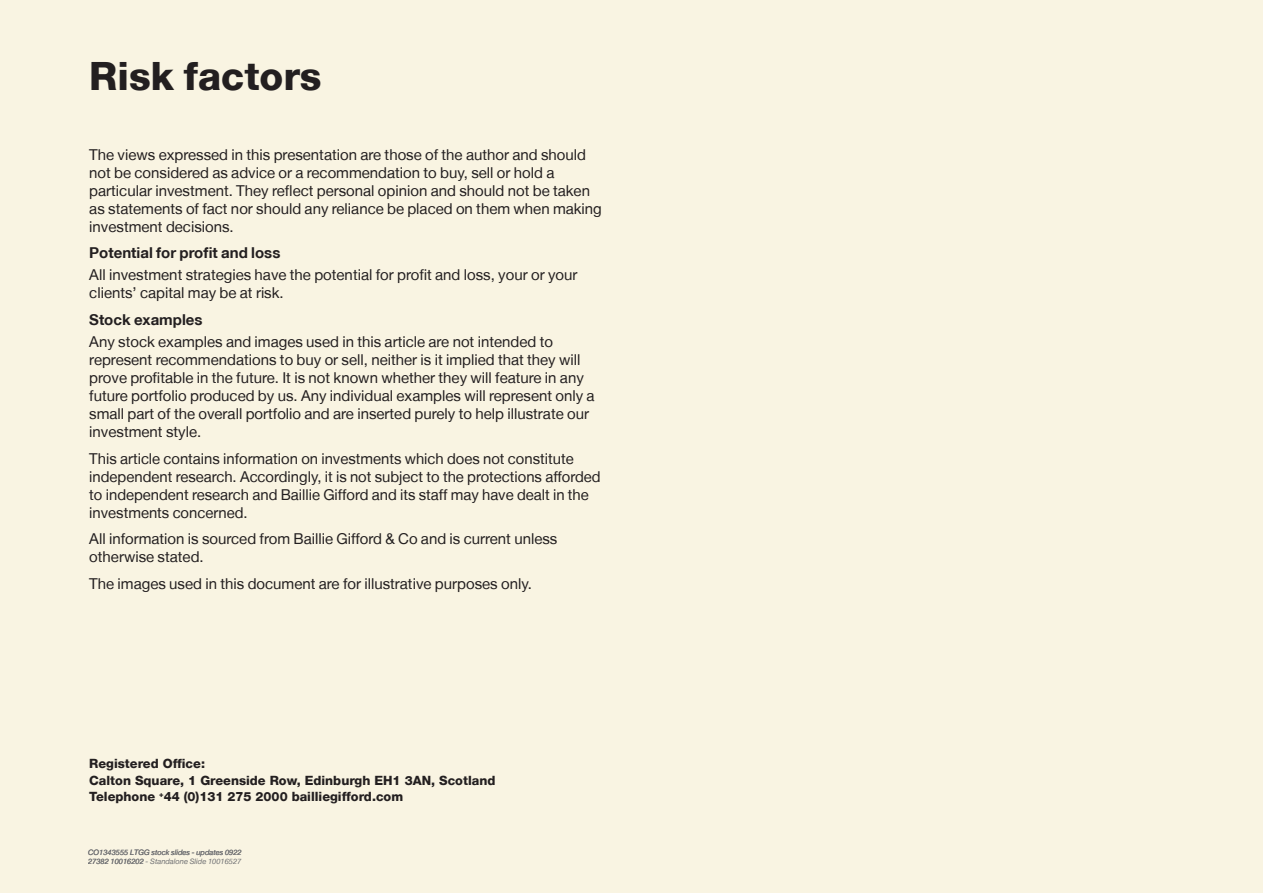
<style>
.page{position:relative;width:1263px;height:893px;background:#f9f4e2}
.page>*{position:absolute;margin:0;border:0;box-sizing:border-box;transform-origin:0 0}
.t1{font:800 39px "Helvetica Neue LT";color:#231f20}
.t2{font:15px/18px "Helvetica Neue LT";color:#231f20}
.t3{font:700 15px "Helvetica Neue LT";color:#231f20}
.t4{font:800 12.75px/16.4px "Helvetica Neue LT";color:#231f20}
.t5{font:italic 7.5px/9px "Helvetica Neue LT";color:#6c6d70}
</style>
<div class="page">
<h1 class="t1" style="left:89px;top:52px;width:234px">Risk factors</h1>
<p class="t2" style="left:89px;top:145px;width:514px">The views expressed in this presentation are those of the author and should not be considered as advice or a recommendation to buy, sell or hold a particular investment. They reflect personal opinion and should not be taken as statements of fact nor should any reliance be placed on them when making investment decisions.</p>
<p class="t3" style="left:89px;top:243px;width:193px">Potential for profit and loss</p>
<p class="t2" style="left:89px;top:266px;width:490px">All investment strategies have the potential for profit and loss, your or your clients’ capital may be at risk.</p>
<p class="t3" style="left:89px;top:310px;width:115px">Stock examples</p>
<p class="t2" style="left:89px;top:332px;width:507px">Any stock examples and images used in this article are not intended to represent recommendations to buy or sell, neither is it implied that they will prove profitable in the future. It is not known whether they will feature in any future portfolio produced by us. Any individual examples will represent only a small part of the overall portfolio and are inserted purely to help illustrate our investment style.</p>
<p class="t2" style="left:89px;top:449px;width:513px">This article contains information on investments which does not constitute independent research. Accordingly, it is not subject to the protections afforded to independent research and Baillie Gifford and its staff may have dealt in the investments concerned.</p>
<p class="t2" style="left:89px;top:530px;width:470px">All information is sourced from Baillie Gifford &amp; Co and is current unless otherwise stated.</p>
<p class="t2" style="left:89px;top:574px;width:444px">The images used in this document are for illustrative purposes only.</p>
<p class="t4" style="left:89px;top:755px;width:408px">Registered Office:<br>Calton Square, 1 Greenside Row, Edinburgh EH1 3AN, Scotland<br>Telephone <sup>+</sup>44 (0)131 275 2000 bailliegifford.com</p>
<p class="t5" style="left:88px;top:848px;width:155px">CO1343555 LTGG stock slides - updates 0922<br>27382 10016202 - Standalone Slide 10016527</p>
</div>
